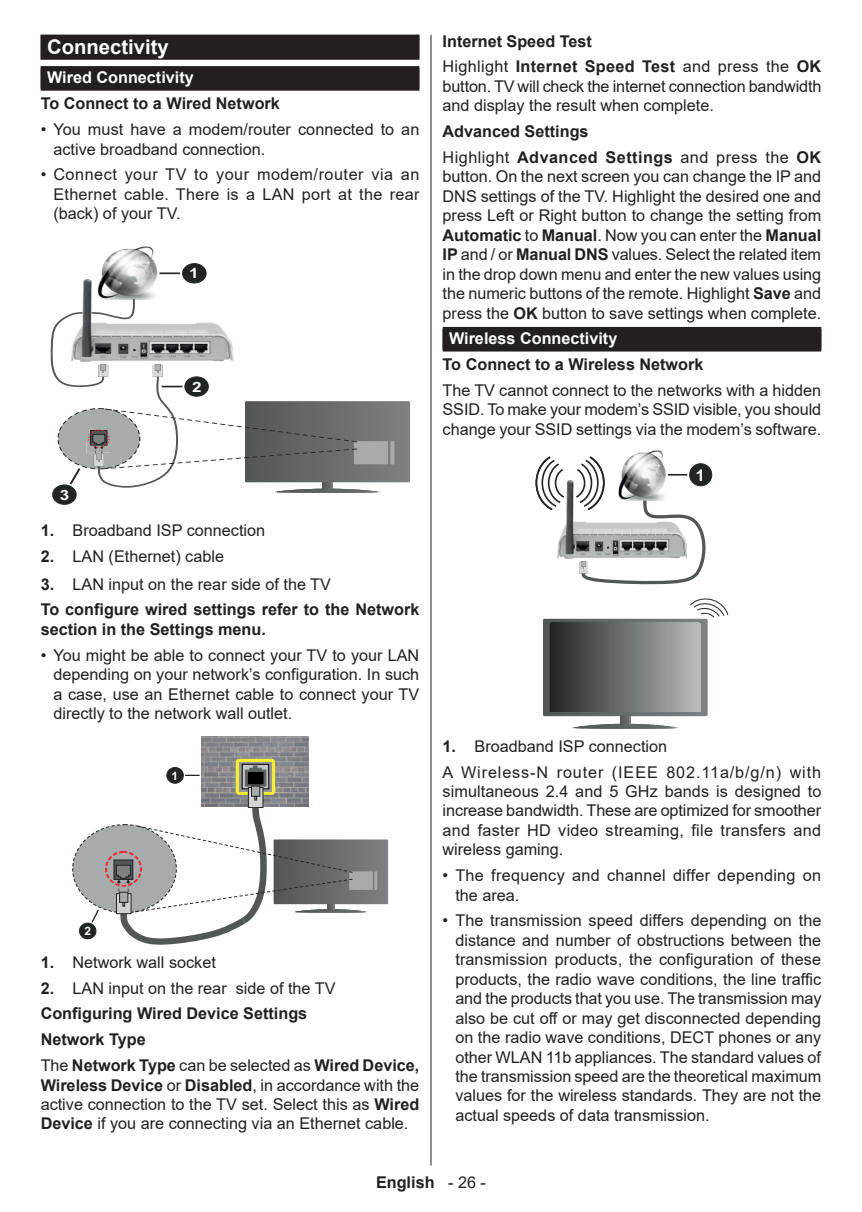
<style>
.page{position:relative;width:862px;height:1212px;background:#fff}
.page>*{position:absolute;margin:0;border:0;box-sizing:border-box;transform-origin:0 0}
.t1{font:700 20.25px "Arial";color:#fff}
.t2{font:16.2px/19.3px "Arial";color:#231f20;text-align:justify}
.t3{font:700 16.2px/25.9px "Arial";color:#231f20}
.t4{font:16.2px/25.9px "Arial";letter-spacing:.055em;color:#231f20}
.t5{font:16.2px/19.3px "Arial";letter-spacing:.02em;color:#231f20}
.t6{font:700 16.2px "Arial";color:#fff}
.t7{font:700 15.97px "Arial";color:#fdfefe}
.t8{font:700 14.17px "Arial";color:#fdfefe;scale:1.2 1}
.t9{font:700 11.47px "Arial";color:#fdfefe;scale:1.05 1}
.s1{font-weight:700}
.s2{font-weight:400}
</style>
<div class="page">
<hr style="left:430px;top:35px;width:1px;height:1130px;background:#231f20">
<div style="left:41px;top:35px;width:378px;height:25px;background:#545151"></div>
<div style="left:41px;top:35px;width:378px;height:24px;background:#231f20"></div>
<div style="left:41px;top:66px;width:378px;height:23px;background:#231f20"></div>
<div style="left:41px;top:68px;width:378px;height:23px;background:#231f20"></div>
<img style="left:83px;top:279px;width:122px;height:18px">
<img style="left:97px;top:246px;width:62px;height:51px">
<svg style="left:50px;top:297px;width:360px;height:208px"></svg>
<hr style="left:159px;top:272px;width:21px;height:2px;background:#202425">
<div style="left:182px;top:264px;width:24px;height:19px;background:#202425;border-radius:50%"></div>
<div style="left:182px;top:263px;width:24px;height:20px;border:1px solid #202425;border-radius:50%"></div>
<svg style="left:79px;top:909px;width:20px;height:31px"></svg>
<svg style="left:185px;top:775px;width:14px;height:1px"></svg>
<div style="left:167px;top:767px;width:16px;height:16px;background:#202425;border-radius:50%"></div>
<div style="left:167px;top:767px;width:16px;height:16px;border:1px solid #202425;border-radius:50%"></div>
<div style="left:73px;top:825px;width:103px;height:88px;background:#a8abac;border-radius:50%"></div>
<img style="left:202px;top:736px;width:106px;height:60px">
<svg style="left:235px;top:759px;width:40px;height:36px"></svg>
<svg style="left:239px;top:762px;width:32px;height:29px"></svg>
<svg style="left:242px;top:764px;width:27px;height:25px"></svg>
<svg style="left:245px;top:766px;width:21px;height:20px"></svg>
<div style="left:248px;top:773px;width:15px;height:11px;background:#000001"></div>
<svg style="left:250px;top:789px;width:11px;height:7px"></svg>
<div style="left:248px;top:787px;width:15px;height:21px;border:1px solid #202425"></div>
<div style="left:251px;top:786px;width:9px;height:10px;background:#a8abac"></div>
<div style="left:251px;top:786px;width:9px;height:10px;border:1px solid #202425"></div>
<svg style="left:105px;top:852px;width:11px;height:32px"></svg>
<div style="left:105px;top:851px;width:37px;height:36px;border:2px dashed #eb2930;border-radius:50%"></div>
<svg style="left:116px;top:796px;width:272px;height:149px"></svg>
<div style="left:442px;top:327px;width:378px;height:22px;background:#231f20"></div>
<div style="left:442px;top:329px;width:378px;height:22px;background:#231f20"></div>
<svg style="left:572px;top:724px;width:101px;height:5px"></svg>
<img style="left:557px;top:480px;width:17px;height:79px">
<img style="left:634px;top:450px;width:29px;height:5px">
<svg style="left:535px;top:456px;width:30px;height:56px"></svg>
<svg style="left:574px;top:455px;width:132px;height:130px"></svg>
<svg style="left:542px;top:598px;width:186px;height:118px"></svg>
<hr style="left:667px;top:474px;width:20px;height:2px;background:#202425">
<div style="left:689px;top:464px;width:22px;height:22px;background:#202425;border-radius:50%"></div>
<div style="left:689px;top:463px;width:22px;height:23px;border:1px solid #202425;border-radius:50%"></div>
<p class="t1" style="left:47px;top:33px;width:123px">Connectivity</p>
<p class="t6" style="left:47px;top:66px;width:148px">Wired Connectivity</p>
<p class="t3" style="left:41px;top:91px;width:240px">To Connect to a Wired Network</p>
<p class="t2" style="left:53px;top:120px;width:367px;text-indent:-13px">• You must have a modem/router connected to an active broadband connection.</p>
<p class="t2" style="left:53px;top:165px;width:367px;text-indent:-13px">• Connect your TV to your modem/router via an Ethernet cable. There is a LAN port at the rear (back) of your TV.</p>
<p class="t8" style="left:189px;top:264px;width:9px">1</p>
<p class="t8" style="left:60px;top:485px;width:9px">3</p>
<p class="t8" style="left:192px;top:377px;width:9px">2</p>
<p class="t2" style="left:41px;top:520px;width:226px"><span class="s1">1.</span> Broadband ISP connection</p>
<p class="t2" style="left:41px;top:546px;width:185px"><span class="s1">2.</span> LAN (Ethernet) cable</p>
<p class="t3" style="left:41px;top:571px;width:380px">3. <span class="s2">LAN input on the rear side of the TV<br></span>To configure wired settings refer to the Network</p>
<p class="t3" style="left:41px;top:616px;width:227px">section in the Settings menu.</p>
<p class="t2" style="left:53px;top:645px;width:367px;text-indent:-13px">• You might be able to connect your TV to your LAN depending on your network’s configuration. In such a case, use an Ethernet cable to connect your TV directly to the network wall outlet.</p>
<p class="t9" style="left:171px;top:768px;width:8px">1</p>
<p class="t9" style="left:84px;top:923px;width:8px">2</p>
<p class="t2" style="left:41px;top:952px;width:177px"><span class="s1">1.</span> Network wall socket</p>
<p class="t3" style="left:41px;top:975px;width:380px">2. <span class="s2">LAN input on the rear side of the TV </span>Configuring Wired Device Settings<br>Network Type<br><span class="s2">The</span> Network Type <span class="s2">can be selected as</span> Wired Device,</p>
<p class="t2" style="left:41px;top:1075px;width:380px"><span class="s1">Wireless Device</span> or <span class="s1">Disabled</span>, in accordance with the active connection to the TV set. Select this as <span class="s1">Wired Device</span> if you are connecting via an Ethernet cable.</p>
<p class="t3" style="left:442px;top:28px;width:380px">Internet Speed Test<br><span class="s2">Highlight</span> Internet Speed Test <span class="s2">and press the</span> OK</p>
<p class="t2" style="left:442px;top:76px;width:380px">button. TV will check the internet connection bandwidth and display the result when complete.</p>
<p class="t3" style="left:442px;top:119px;width:380px">Advanced Settings<br><span class="s2">Highlight</span> Advanced Settings <span class="s2">and press the</span> OK</p>
<p class="t2" style="left:442px;top:167px;width:380px">button. On the next screen you can change the IP and DNS settings of the TV. Highlight the desired one and press Left or Right button to change the setting from <span class="s1">Automatic</span> to <span class="s1">Manual</span>. Now you can enter the <span class="s1">Manual IP</span> and / or <span class="s1">Manual DNS</span> values. Select the related item in the drop down menu and enter the new values using the numeric buttons of the remote. Highlight <span class="s1">Save</span> and press the <span class="s1">OK</span> button to save settings when complete.</p>
<p class="t6" style="left:449px;top:327px;width:170px">Wireless Connectivity</p>
<p class="t3" style="left:442px;top:352px;width:262px">To Connect to a Wireless Network</p>
<p class="t2" style="left:442px;top:380px;width:380px">The TV cannot connect to the networks with a hidden SSID. To make your modem’s SSID visible, you should change your SSID settings via the modem’s software.</p>
<p class="t7" style="left:695px;top:464px;width:10px">1</p>
<p class="t4" style="left:442px;top:733px;width:380px"><span class="s1">1.</span> Broadband ISP connection<br>A Wireless-N router (IEEE 802.11a/b/g/n) with</p>
<p class="t2" style="left:442px;top:781px;width:380px">simultaneous 2.4 and 5 GHz bands is designed to increase bandwidth. These are optimized for smoother and faster HD video streaming, file transfers and wireless gaming.</p>
<p class="t5" style="left:455px;top:866px;width:367px;text-indent:-13px">• The frequency and channel differ depending on the area.</p>
<p class="t2" style="left:455px;top:911px;width:367px;text-indent:-13px">• The transmission speed differs depending on the distance and number of obstructions between the transmission products, the configuration of these products, the radio wave conditions, the line traffic and the products that you use. The transmission may also be cut off or may get disconnected depending on the radio wave conditions, DECT phones or any other WLAN 11b appliances. The standard values of the transmission speed are the theoretical maximum values for the wireless standards. They are not the actual speeds of data transmission.</p>
<p class="t3" style="left:376px;top:1170px;width:111px">English <span class="s2">- 26 -</span></p>
</div>
